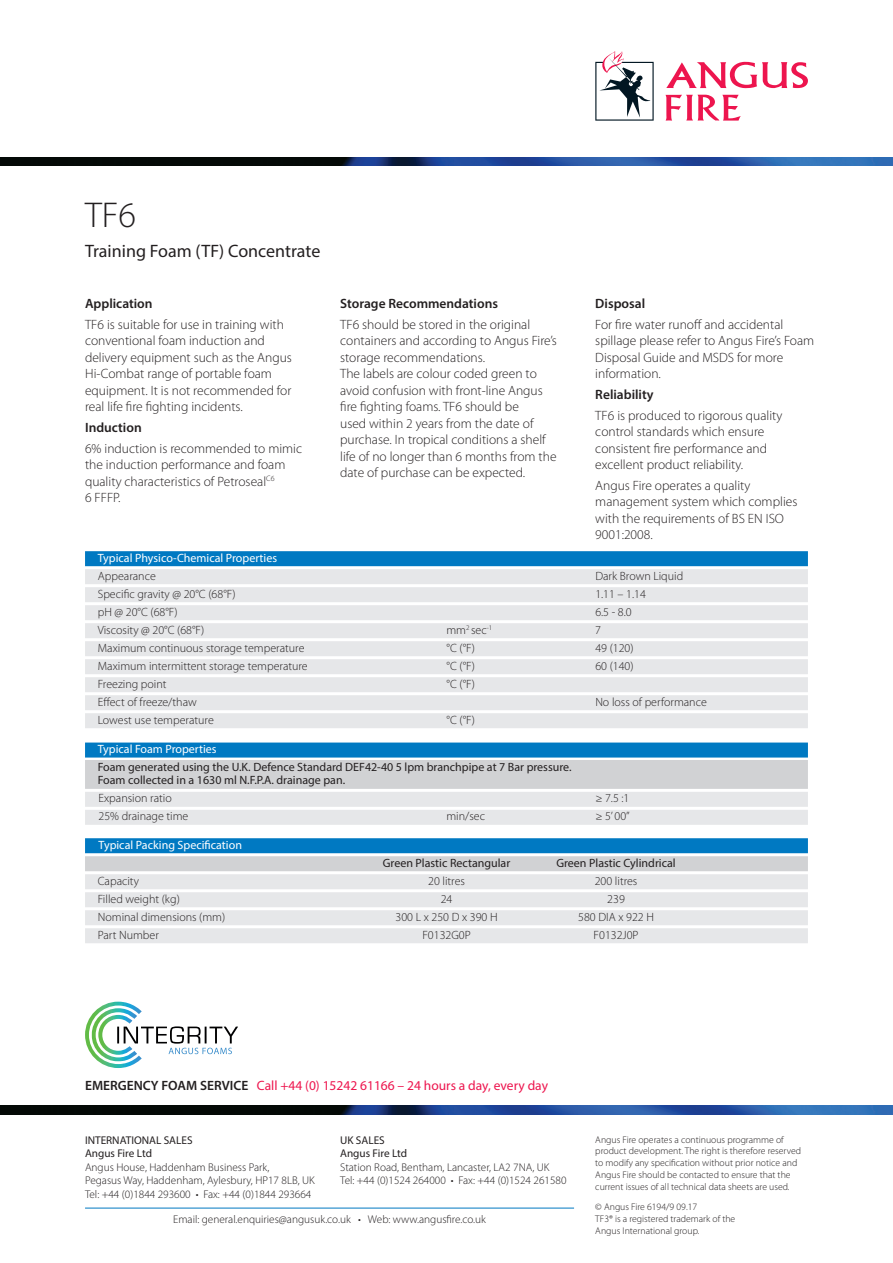
<style>
.page{position:relative;width:893px;height:1263px;background:#fff}
.page>*{position:absolute;margin:0;border:0;box-sizing:border-box;transform-origin:0 0}
.t1{font:300 36px "Myriad Pro";color:#231f20}
.t2{font:18px "Myriad Pro";color:#231f20}
.t3{font:300 13.5px/16.5px "Myriad Pro";color:#231f20}
.t4{font:13.5px "Myriad Pro";color:#ed154e}
.t5{font:600 13.5px "Myriad Pro";color:#231f20}
.Table_Text_Light_Gre{font:300 12px "Myriad Pro";color:#231f20}
.Table_Text_Dark_Grey{font:12px/13.5px "Myriad Pro";color:#231f20}
.Table_Header_Blue{font:12px "Myriad Pro";color:#fff}
.Table_Header_Cyan{font:12px "Myriad Pro";color:#fff}
.t6{font:300 11.25px/13.5px "Myriad Pro";color:#231f20}
.t7{font:11.25px/13.5px "Myriad Pro";color:#231f20}
.t8{font:300 9.75px/11.7px "Myriad Pro";color:#231f20}
.s1{font-weight:600;color:#231f20}
</style>
<div class="page">
<svg style="left:666px;top:62px;width:142px;height:26px"></svg>
<svg style="left:665px;top:95px;width:76px;height:26px"></svg>
<svg style="left:595px;top:51px;width:59px;height:70px"></svg>
<img style="left:0;top:157px;width:893px;height:9px">
<img style="left:0;top:1106px;width:893px;height:8px">
<hr style="left:85px;top:1208px;width:489px;height:1px;background:#0079c2">
<img style="left:85px;top:1002px;width:57px;height:66px">
<svg style="left:117px;top:1026px;width:121px;height:28px"></svg>
<div style="left:85px;top:838px;width:723px;height:15px;background:#0079c2"></div>
<div style="left:85px;top:856px;width:723px;height:15px;background:#d1d2d4"></div>
<div style="left:85px;top:874px;width:723px;height:15px;background:#e6e7e9"></div>
<div style="left:85px;top:892px;width:723px;height:15px;background:#e6e7e9"></div>
<div style="left:85px;top:910px;width:723px;height:15px;background:#e6e7e9"></div>
<div style="left:85px;top:928px;width:723px;height:15px;background:#e6e7e9"></div>
<div style="left:85px;top:551px;width:723px;height:15px;background:#0079c2"></div>
<div style="left:85px;top:569px;width:723px;height:15px;background:#e6e7e9"></div>
<div style="left:85px;top:587px;width:723px;height:15px;background:#e6e7e9"></div>
<div style="left:85px;top:605px;width:723px;height:15px;background:#e6e7e9"></div>
<div style="left:85px;top:623px;width:723px;height:15px;background:#e6e7e9"></div>
<div style="left:85px;top:641px;width:723px;height:15px;background:#e6e7e9"></div>
<div style="left:85px;top:659px;width:723px;height:15px;background:#e6e7e9"></div>
<div style="left:85px;top:677px;width:723px;height:15px;background:#e6e7e9"></div>
<div style="left:85px;top:695px;width:723px;height:15px;background:#e6e7e9"></div>
<div style="left:85px;top:713px;width:723px;height:15px;background:#e6e7e9"></div>
<div style="left:85px;top:742px;width:723px;height:15px;background:#0079c2"></div>
<div style="left:85px;top:760px;width:723px;height:29px;background:#d1d2d4"></div>
<div style="left:85px;top:792px;width:723px;height:15px;background:#e6e7e9"></div>
<div style="left:85px;top:810px;width:723px;height:15px;background:#e6e7e9"></div>
<p class="t1" style="left:85px;top:193px;width:52px">TF6</p>
<p class="t2" style="left:85px;top:240px;width:237px">Training Foam (TF) Concentrate</p>
<p class="t5" style="left:85px;top:295px;width:69px">Application</p>
<p class="t3" style="left:85px;top:316px;width:208px">TF6 is suitable for use in training with conventional foam induction and delivery equipment such as the Angus Hi-Combat range of portable foam equipment. It is not recommended for real life fire fighting incidents.</p>
<p class="t5" style="left:85px;top:419px;width:58px">Induction</p>
<p class="t3" style="left:85px;top:440px;width:219px">6% induction is recommended to mimic the induction performance and foam quality characteristics of Petroseal<sup>C6<br></sup>6 FFFP.</p>
<p class="t5" style="left:340px;top:295px;width:159px">Storage Recommendations</p>
<p class="t3" style="left:340px;top:316px;width:218px">TF6 should be stored in the original containers and according to Angus Fire’s storage recommendations.<br>The labels are colour coded green to avoid confusion with front-line Angus fire fighting foams. TF6 should be<br>used within 2 years from the date of purchase. In tropical conditions a shelf life of no longer than 6 months from the date of purchase can be expected.</p>
<p class="t5" style="left:595px;top:295px;width:51px">Disposal</p>
<p class="t3" style="left:595px;top:316px;width:220px">For fire water runoff and accidental spillage please refer to Angus Fire’s Foam<br>Disposal Guide and MSDS for more information.</p>
<p class="t5" style="left:595px;top:386px;width:60px">Reliability</p>
<p class="t3" style="left:595px;top:407px;width:189px">TF6 is produced to rigorous quality control standards which ensure consistent fire performance and excellent product reliability.</p>
<p class="t3" style="left:595px;top:477px;width:204px">Angus Fire operates a quality management system which complies with the requirements of BS EN ISO<br>9001:2008.</p>
<p class="Table_Header_Blue" style="left:98px;top:550px;width:181px">Typical Physico-Chemical Properties</p>
<p class="Table_Text_Light_Gre" style="left:98px;top:569px;width:60px">Appearance</p>
<p class="Table_Text_Light_Gre" style="left:595px;top:569px;width:89px">Dark Brown Liquid</p>
<p class="Table_Text_Light_Gre" style="left:98px;top:587px;width:139px">Specific gravity @ 20°C (68°F)</p>
<p class="Table_Text_Light_Gre" style="left:595px;top:587px;width:52px">1.11 – 1.14</p>
<p class="Table_Text_Light_Gre" style="left:98px;top:605px;width:81px">pH @ 20°C (68°F)</p>
<p class="Table_Text_Light_Gre" style="left:595px;top:605px;width:38px">6.5 - 8.0</p>
<p class="Table_Text_Light_Gre" style="left:98px;top:623px;width:108px">Viscosity @ 20°C (68°F)</p>
<p class="Table_Text_Light_Gre" style="left:446px;top:623px;width:47px">mm<sup>2</sup> sec<sup>-1</sup></p>
<p class="Table_Text_Light_Gre" style="left:595px;top:623px;width:7px">7</p>
<p class="Table_Text_Light_Gre" style="left:98px;top:641px;width:208px">Maximum continuous storage temperature</p>
<p class="Table_Text_Light_Gre" style="left:446px;top:641px;width:30px">°C (°F)</p>
<p class="Table_Text_Light_Gre" style="left:595px;top:641px;width:40px">49 (120)</p>
<p class="Table_Text_Light_Gre" style="left:98px;top:659px;width:211px">Maximum intermittent storage temperature</p>
<p class="Table_Text_Light_Gre" style="left:446px;top:659px;width:30px">°C (°F)</p>
<p class="Table_Text_Light_Gre" style="left:595px;top:659px;width:40px">60 (140)</p>
<p class="Table_Text_Light_Gre" style="left:98px;top:677px;width:70px">Freezing point</p>
<p class="Table_Text_Light_Gre" style="left:446px;top:677px;width:30px">°C (°F)</p>
<p class="Table_Text_Light_Gre" style="left:98px;top:695px;width:100px">Effect of freeze/thaw</p>
<p class="Table_Text_Light_Gre" style="left:595px;top:695px;width:113px">No loss of performance</p>
<p class="Table_Text_Light_Gre" style="left:98px;top:713px;width:118px">Lowest use temperature</p>
<p class="Table_Text_Light_Gre" style="left:446px;top:713px;width:30px">°C (°F)</p>
<p class="Table_Header_Blue" style="left:98px;top:742px;width:120px">Typical Foam Properties</p>
<p class="Table_Text_Dark_Grey" style="left:98px;top:760px;width:475px">Foam generated using the U.K. Defence Standard DEF42-40 5 lpm branchpipe at 7 Bar pressure.<br>Foam collected in a 1630 ml N.F.P.A. drainage pan.</p>
<p class="Table_Text_Light_Gre" style="left:99px;top:791px;width:75px">Expansion ratio</p>
<p class="Table_Text_Light_Gre" style="left:595px;top:791px;width:36px">≥ 7.5 :1</p>
<p class="Table_Text_Light_Gre" style="left:99px;top:809px;width:91px">25% drainage time</p>
<p class="Table_Text_Light_Gre" style="left:446px;top:809px;width:40px">min/sec</p>
<p class="Table_Text_Light_Gre" style="left:595px;top:809px;width:36px">≥ 5’ 00”</p>
<p class="Table_Header_Cyan" style="left:99px;top:837px;width:145px">Typical Packing Specification</p>
<p class="Table_Text_Dark_Grey" style="left:383px;top:856px;width:129px">Green Plastic Rectangular</p>
<p class="Table_Text_Dark_Grey" style="left:556px;top:856px;width:121px">Green Plastic Cylindrical</p>
<p class="Table_Text_Light_Gre" style="left:98px;top:874px;width:43px">Capacity</p>
<p class="Table_Text_Light_Gre" style="left:428px;top:874px;width:38px">20 litres</p>
<p class="Table_Text_Light_Gre" style="left:595px;top:874px;width:44px">200 litres</p>
<p class="Table_Text_Light_Gre" style="left:98px;top:892px;width:84px">Filled weight (kg)</p>
<p class="Table_Text_Light_Gre" style="left:441px;top:892px;width:13px">24</p>
<p class="Table_Text_Light_Gre" style="left:607px;top:892px;width:19px">239</p>
<p class="Table_Text_Light_Gre" style="left:98px;top:910px;width:129px">Nominal dimensions (mm)</p>
<p class="Table_Text_Light_Gre" style="left:395px;top:910px;width:104px">300 L x 250 D x 390 H</p>
<p class="Table_Text_Light_Gre" style="left:578px;top:910px;width:77px">580 DIA x 922 H</p>
<p class="Table_Text_Light_Gre" style="left:98px;top:928px;width:63px">Part Number</p>
<p class="Table_Text_Light_Gre" style="left:422px;top:928px;width:50px">F0132G0P</p>
<p class="Table_Text_Light_Gre" style="left:594px;top:928px;width:46px">F0132J0P</p>
<p class="t4" style="left:85px;top:1077px;width:464px"><span class="s1">EMERGENCY FOAM SERVICE</span> Call +44 (0) 15242 61166 – 24 hours a day, every day</p>
<p class="t7" style="left:85px;top:1133px;width:109px">INTERNATIONAL SALES<br>Angus Fire Ltd</p>
<p class="t6" style="left:85px;top:1160px;width:231px">Angus House, Haddenham Business Park,<br>Pegasus Way, Haddenham, Aylesbury, HP17 8LB, UK<br>Tel: +44 (0)1844 293600 • Fax: +44 (0)1844 293664</p>
<p class="t7" style="left:340px;top:1133px;width:69px">UK SALES<br>Angus Fire Ltd</p>
<p class="t6" style="left:340px;top:1160px;width:228px">Station Road, Bentham, Lancaster, LA2 7NA, UK<br>Tel: +44 (0)1524 264000 • Fax: +44 (0)1524 261580</p>
<p class="t6" style="left:173px;top:1212px;width:314px">Email: general.enquiries@angusuk.co.uk • Web: www.angusfire.co.uk</p>
<p class="t8" style="left:595px;top:1133px;width:207px">Angus Fire operates a continuous programme of product development. The right is therefore reserved to modify any specification without prior notice and Angus Fire should be contacted to ensure that the current issues of all technical data sheets are used.</p>
<p class="t8" style="left:595px;top:1201px;width:141px">© Angus Fire 6194/9 09.17<br>TF3® is a registered trademark of the<br>Angus International group.</p>
</div>
